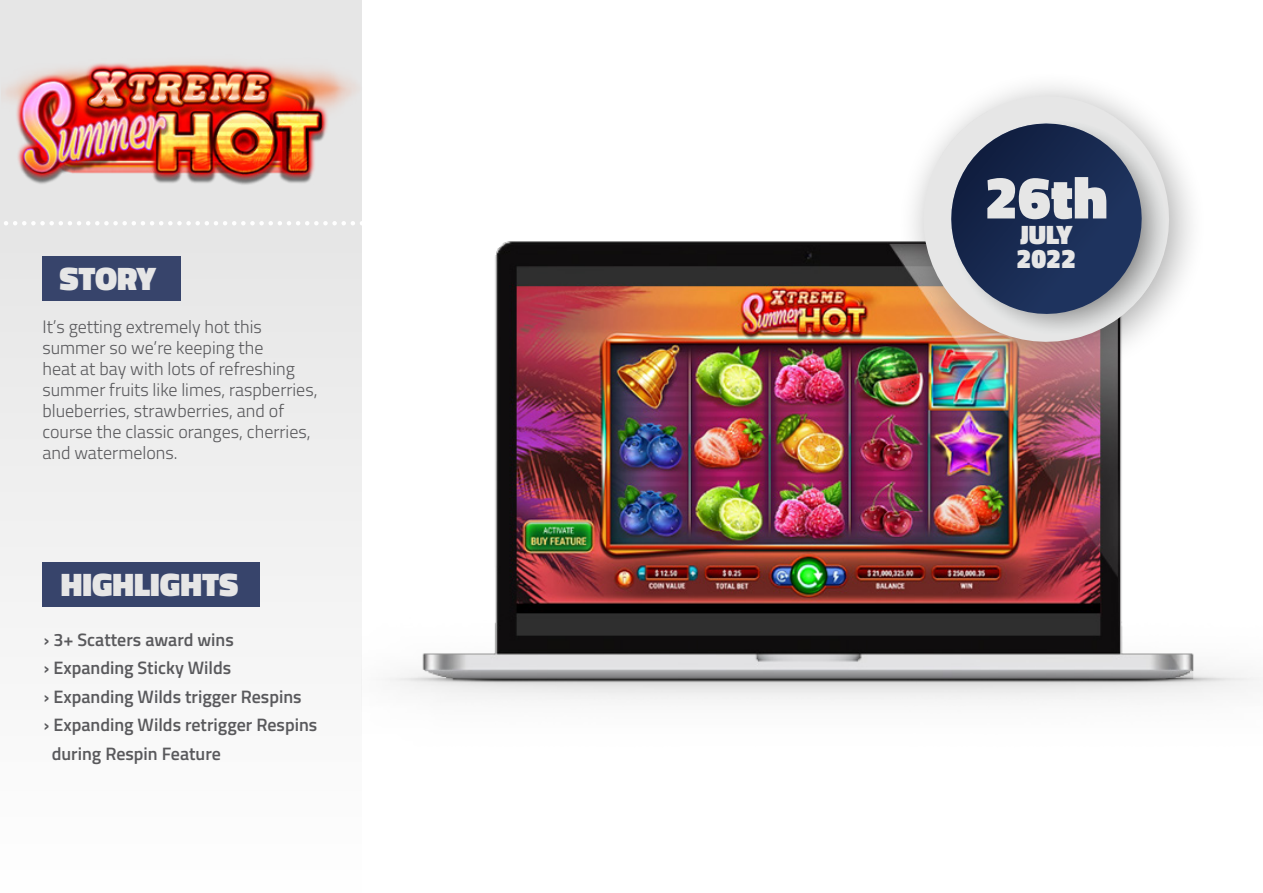
<style>
.page{position:relative;width:1263px;height:893px;background:#fff}
.page>*{position:absolute;margin:0;border:0;box-sizing:border-box;transform-origin:0 0}
.t1{font:900 60px "Titillium Web";color:#e6e6e6}
.t2{font:900 33px "Titillium Web";color:#e6e6e6}
.t3{font:900 27px/24px "Titillium Web";color:#e6e6e6}
.t4{font:300 18px/21px "Titillium Web";color:#59595c}
.t5{font:600 18px "Titillium Web";color:#59595c}
</style>
<div class="page">
<div style="left:0;top:0;width:362px;height:893px;background:#f1f1f1"></div>
<svg style="left:0;top:221px;width:362px;height:4px"></svg>
<div style="left:42px;top:563px;width:218px;height:44px;background:#37446b"></div>
<img style="left:385px;top:241px;width:875px;height:460px">
<div style="left:896px;top:69px;width:312px;height:312px;background:#000;opacity:.33"></div>
<svg style="left:907px;top:80px;width:278px;height:278px"></svg>
<svg style="left:939px;top:111px;width:215px;height:215px;fill:#e6e6e6"></svg>
<div style="left:42px;top:256px;width:139px;height:45px;background:#37446b"></div>
<svg style="left:950px;top:121px;width:226px;height:214px;background:#687288"></svg>
<img style="left:2px;top:49px;width:360px;height:162px">
<h2 class="t2" style="left:59px;top:255px;width:98px">STORY</h2>
<p class="t4" style="left:42px;top:315px;width:277px">It’s getting extremely hot this summer so we’re keeping the<br>heat at bay with lots of refreshing summer fruits like limes, raspberries, blueberries, strawberries, and of course the classic oranges, cherries, and watermelons.</p>
<h2 class="t2" style="left:61px;top:560px;width:179px">HIGHLIGHTS</h2>
<p class="t5" style="left:44px;top:626px;width:192px">› 3+ Scatters award wins</p>
<p class="t5" style="left:44px;top:654px;width:189px">› Expanding Sticky Wilds</p>
<p class="t5" style="left:44px;top:683px;width:259px">› Expanding Wilds trigger Respins</p>
<p class="t5" style="left:44px;top:711px;width:275px">› Expanding Wilds retrigger Respins</p>
<p class="t5" style="left:52px;top:740px;width:171px">during Respin Feature</p>
<h1 class="t1" style="left:985px;top:154px;width:124px">26th</h1>
<h3 class="t3" style="left:1016px;top:222px;width:61px">JULY<br>2022</h3>
</div>
